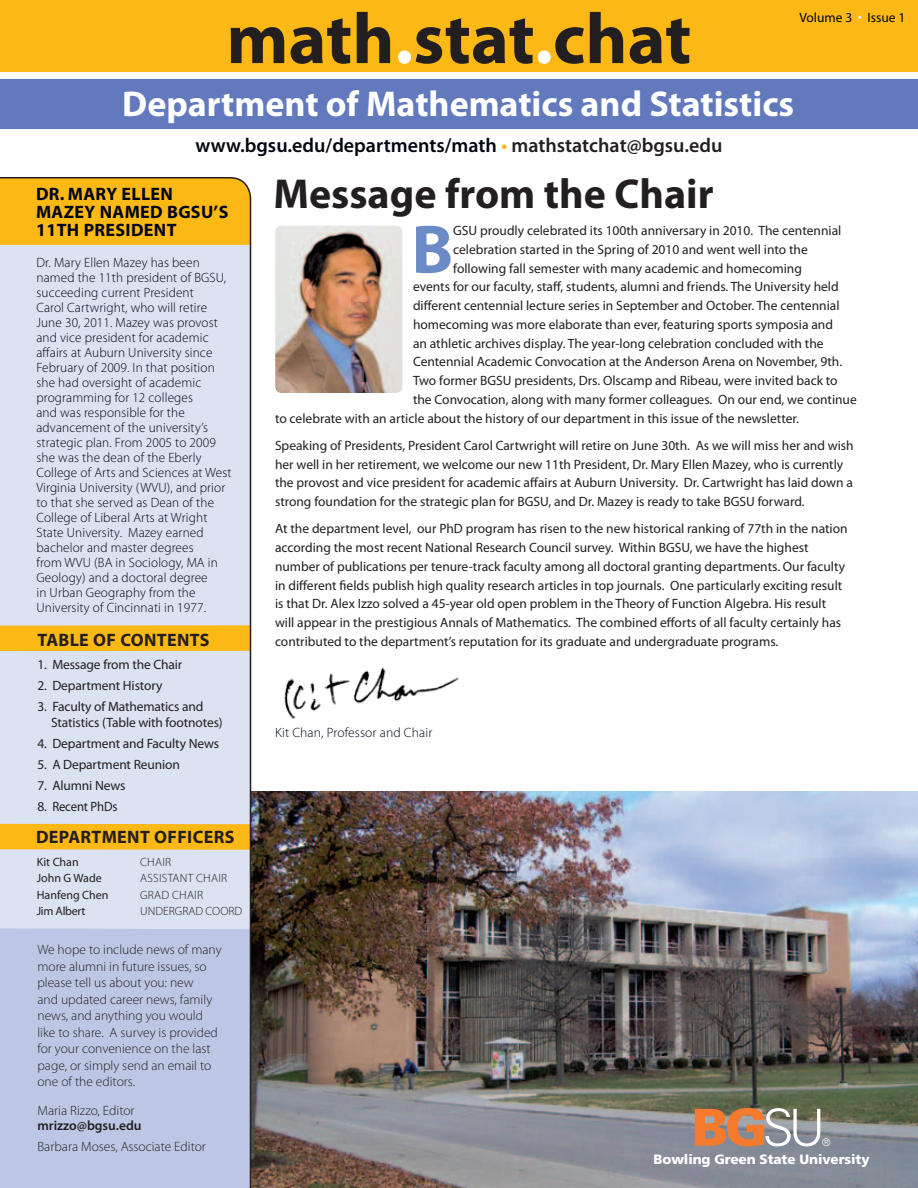
<style>
.page{position:relative;width:918px;height:1188px;background:#fff}
.page>*{position:absolute;margin:0;border:0;box-sizing:border-box;transform-origin:0 0}
.Newsletter_Style_Tit{font:700 72px "Myriad Pro";color:#231f20}
.Newsletter_Style_Bod{font:700 69.15px "Myriad";color:#6c8bc6}
.Newsletter_Style_Tit-2{font:900 51px "Univers";color:#f47b2d}
.Newsletter_Style_Tit-3{font:700 42px "Myriad Pro";color:#231f20}
.Newsletter_Style_Tit-4{font:700 36px "Myriad Pro";color:#fff}
.Newsletter_Style_Tit-5{font:600 19.95px "Myriad Pro";color:#00050f}
.Newsletter_Style_Bod-2{font:700 18px/18px "Myriad";letter-spacing:.02em;color:#000517}
.Newsletter_Style_Bod-3{font:700 18px "Myriad";letter-spacing:.02em;color:#231f20}
.Newsletter_Style_Bod-4{font:13.5px/18.8px "Myriad Pro";color:#231f20}
.Newsletter_Style_Bod-5{font:300 13.5px/15px "Myriad Pro";letter-spacing:.01em;color:#000517}
.Newsletter_Style_Bod-6{font:300 13.5px/16.5px "Myriad Pro";color:#231f20}
.Newsletter_Style_Tit-6{font:900 13.5px "Frutiger";letter-spacing:-.01em;color:#fff}
.Newsletter_Style_Bod-7{font:600 13.5px "Myriad Pro";color:#231f20}
.Newsletter_Style_Bod-8{font:13.5px "Myriad";color:#000517}
.Newsletter_Style_Bod-9{font:300 12px "Myriad Pro";letter-spacing:.02em;color:#231f20}
.Newsletter_Style_Bod-10{font:12px "Myriad Pro";color:#231f20}
.Newsletter_Style_Bod-11{font:300 12px "Myriad Pro";color:#231f20}
.Newsletter_Style_Bod-12{font:12px "Myriad Pro";letter-spacing:-.02em;color:#231f20}
.Newsletter_Style_Tit-7{font:300 10.5px "Univers";color:#fff}
.s1{color:#fff}
.s2{color:#fcb814}
.s3{color:#231f20}
.s4{color:#000323}
.s5{font-weight:300;color:#fff}
</style>
<div class="page">
<img style="left:251px;top:791px;width:667px;height:397px">
<svg style="left:0;top:177px;width:251px;height:1011px;background:#d5d4d3"></svg>
<div style="left:0;top:80px;width:918px;height:49px;background:#6379bd"></div>
<div style="left:0;top:0;width:918px;height:72px;background:#fcb814"></div>
<img style="left:275px;top:226px;width:127px;height:167px">
<img style="left:284px;top:667px;width:175px;height:52px">
<p class="Newsletter_Style_Tit" style="left:227px;top:-2px;width:466px">math<span class="s1">.</span>stat<span class="s1">.</span>chat</p>
<p class="Newsletter_Style_Tit-4" style="left:122px;top:83px;width:673px">Department of Mathematics and Statistics</p>
<p class="Newsletter_Style_Bod-8" style="left:800px;top:11px;width:107px">Volume 3 <span class="s1">•</span> Issue 1</p>
<p class="Newsletter_Style_Tit-5" style="left:195px;top:134px;width:529px">www.bgsu.edu/departments/math <span class="s2">•</span> <span class="s3">mathstatchat@bgsu.edu</span></p>
<p class="Newsletter_Style_Bod-2" style="left:36px;top:186px;width:194px">DR. MARY ELLEN<br>MAZEY NAMED BGSU’S<br>11TH PRESIDENT</p>
<p class="Newsletter_Style_Bod-5" style="left:36px;top:256px;width:197px">Dr. Mary Ellen Mazey has been named the 11th president of BGSU, succeeding current President<br>Carol Cartwright, who will retire<br>June 30, 2011. Mazey was provost and vice president for academic affairs at Auburn University since<br>February of 2009. In that position she had oversight of academic programming for 12 colleges<br>and was responsible for the advancement of the university’s strategic plan. From 2005 to 2009 she was the dean of the Eberly<br>College of Arts and Sciences at West<br>Virginia University (WVU), and prior to that she served as Dean of the<br>College of Liberal Arts at Wright<br>State University. Mazey earned bachelor and master degrees<br>from WVU (BA in Sociology, MA in<br>Geology) and a doctoral degree<br>in Urban Geography from the<br>University of Cincinnati in 1977.</p>
<p class="Newsletter_Style_Bod-3" style="left:37px;top:630px;width:174px">TABLE OF CONTENTS</p>
<p class="Newsletter_Style_Bod-4" style="left:37px;top:655px;width:146px">1. Message from the Chair</p>
<p class="Newsletter_Style_Bod-4" style="left:37px;top:676px;width:126px">2. Department History</p>
<p class="Newsletter_Style_Bod-4" style="left:51px;top:698px;width:173px;line-height:16.5px;text-indent:-14px">3. Faculty of Mathematics and<br>Statistics (Table with footnotes)</p>
<p class="Newsletter_Style_Bod-4" style="left:37px;top:735px;width:183px">4. Department and Faculty News</p>
<p class="Newsletter_Style_Bod-4" style="left:37px;top:756px;width:144px">5. A Department Reunion</p>
<p class="Newsletter_Style_Bod-4" style="left:37px;top:777px;width:90px">7. Alumni News</p>
<p class="Newsletter_Style_Bod-4" style="left:37px;top:798px;width:81px">8. Recent PhDs</p>
<p class="Newsletter_Style_Bod-3" style="left:36px;top:828px;width:200px">DEPARTMENT OFFICERS</p>
<p class="Newsletter_Style_Bod-10" style="left:37px;top:855px;width:44px">Kit Chan</p>
<p class="Newsletter_Style_Bod-9" style="left:140px;top:855px;width:32px">CHAIR</p>
<p class="Newsletter_Style_Bod-10" style="left:37px;top:872px;width:67px">John G Wade</p>
<p class="Newsletter_Style_Bod-9" style="left:140px;top:872px;width:88px">ASSISTANT CHAIR</p>
<p class="Newsletter_Style_Bod-10" style="left:37px;top:888px;width:73px">Hanfeng Chen</p>
<p class="Newsletter_Style_Bod-9" style="left:140px;top:888px;width:64px">GRAD CHAIR</p>
<p class="Newsletter_Style_Bod-12" style="left:37px;top:905px;width:50px">Jim Albert</p>
<p class="Newsletter_Style_Bod-11" style="left:140px;top:905px;width:103px">UNDERGRAD COORD</p>
<p class="Newsletter_Style_Bod-6" style="left:37px;top:942px;width:186px">We hope to include news of many more alumni in future issues, so please tell us about you: new<br>and updated career news, family news, and anything you would like to share. A survey is provided for your convenience on the last page, or simply send an email to one of the editors.</p>
<p class="Newsletter_Style_Bod-6" style="left:37px;top:1102px;width:99px">Maria Rizzo, Editor</p>
<p class="Newsletter_Style_Bod-7" style="left:37px;top:1118px;width:106px">mrizzo@bgsu.edu</p>
<p class="Newsletter_Style_Bod-6" style="left:37px;top:1139px;width:170px">Barbara Moses, Associate Editor</p>
<p class="Newsletter_Style_Tit-3" style="left:274px;top:170px;width:442px">Message from the Chair</p>
<p class="Newsletter_Style_Bod" style="left:412px;top:214px;width:43px">B</p>
<p class="Newsletter_Style_Bod-4" style="left:453px;top:222px;width:390px">GSU proudly celebrated its 100th anniversary in 2010. The centennial</p>
<p class="Newsletter_Style_Bod-4" style="left:453px;top:240px;width:356px">celebration started in the Spring of 2010 and went well into the</p>
<p class="Newsletter_Style_Bod-4" style="left:453px;top:259px;width:350px">following fall semester with many academic and homecoming</p>
<p class="Newsletter_Style_Bod-4" style="left:413px;top:278px;width:427px">events for our faculty, staff, students, alumni and friends. The University held</p>
<p class="Newsletter_Style_Bod-4" style="left:413px;top:297px;width:428px">different centennial lecture series in September and October. The centennial</p>
<p class="Newsletter_Style_Bod-4" style="left:413px;top:315px;width:422px">homecoming was more elaborate than ever, featuring sports symposia and</p>
<p class="Newsletter_Style_Bod-4" style="left:413px;top:334px;width:412px">an athletic archives display. The year-long celebration concluded with the</p>
<p class="Newsletter_Style_Bod-4" style="left:413px;top:353px;width:431px">Centennial Academic Convocation at the Anderson Arena on November, 9th.</p>
<p class="Newsletter_Style_Bod-4" style="left:413px;top:372px;width:426px">Two former BGSU presidents, Drs. Olscamp and Ribeau, were invited back to</p>
<p class="Newsletter_Style_Bod-4" style="left:413px;top:390px;width:445px">the Convocation, along with many former colleagues. On our end, we continue</p>
<p class="Newsletter_Style_Bod-4" style="left:275px;top:409px;width:526px">to celebrate with an article about the history of our department in this issue of the newsletter.</p>
<p class="Newsletter_Style_Bod-4" style="left:275px;top:436px;width:580px">Speaking of Presidents, President Carol Cartwright will retire on June 30th. As we will miss her and wish her well in her retirement, we welcome our new 11th President, Dr. Mary Ellen Mazey, who is currently the provost and vice president for academic affairs at Auburn University. Dr. Cartwright has laid down a strong foundation for the strategic plan for BGSU, and Dr. Mazey is ready to take BGSU forward.</p>
<p class="Newsletter_Style_Bod-4" style="left:275px;top:520px;width:574px">At the department level, our PhD program has risen to the new historical ranking of 77th in the nation according the most recent National Research Council survey. Within BGSU, we have the highest number of publications per tenure-track faculty among all doctoral granting departments. Our faculty in different fields publish high quality research articles in top journals. One particularly exciting result is that Dr. Alex Izzo solved a 45-year old open problem in the Theory of Function Algebra. His result will appear in the prestigious Annals of Mathematics. The combined efforts of all faculty certainly has contributed to the department’s reputation for its graduate and undergraduate programs.</p>
<p class="Newsletter_Style_Bod-5" style="left:275px;top:726px;width:159px">Kit Chan, Professor and Cha<span class="s4">ir</span></p>
<p class="Newsletter_Style_Tit-2" style="left:691px;top:1096px;width:136px">BG<span class="s5">SU</span></p>
<p class="Newsletter_Style_Tit-7" style="left:822px;top:1136px;width:10px">®</p>
<p class="Newsletter_Style_Tit-6" style="left:654px;top:1151px;width:218px">Bowling Green State University</p>
</div>
